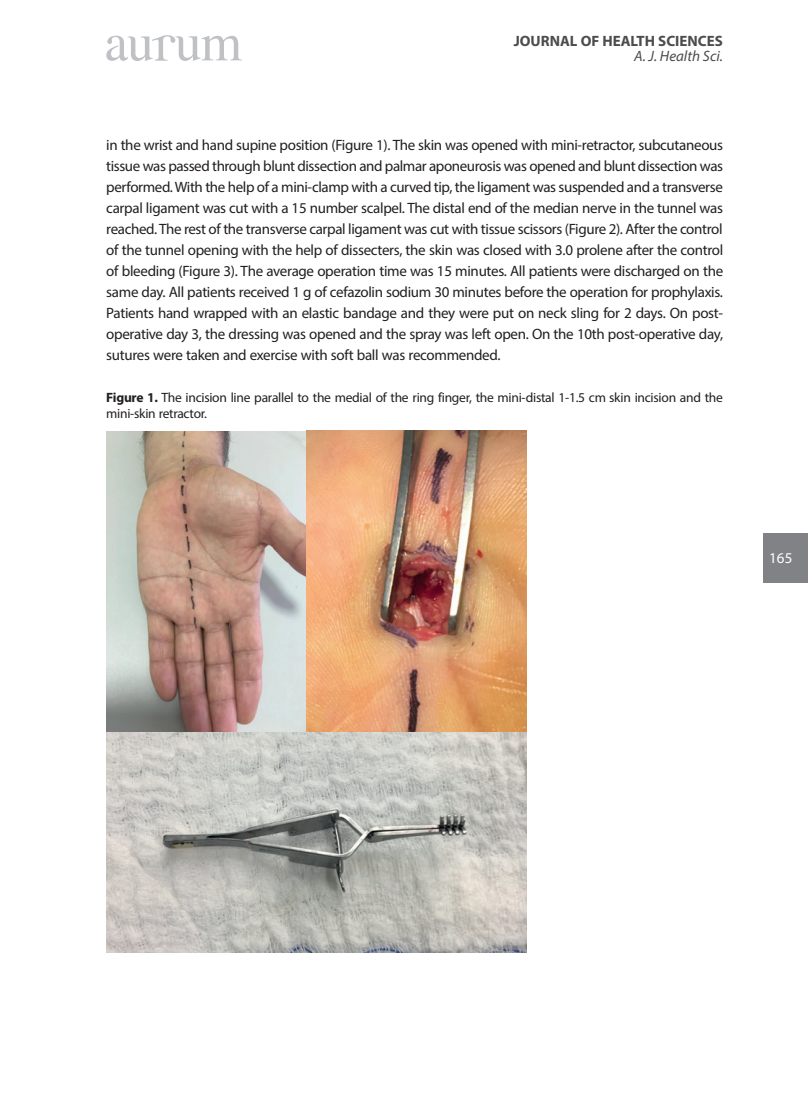
<style>
.page{position:relative;width:808px;height:1106px;background:#fff}
.page>*{position:absolute;margin:0;border:0;box-sizing:border-box;transform-origin:0 0}
.t1{font:15px/21px "Myriad Pro";letter-spacing:-.02em;color:#231f20;text-align:justify}
.t2{font:700 15px "Myriad Pro";color:#4b4c4d}
.t3{font:italic 15px "Myriad Pro";color:#4b4c4d}
.t4{font:15px "Myriad Pro";color:#fff}
.t5{font:13.5px/16.5px "Myriad Pro";letter-spacing:-.02em;color:#231f20}
.s1{font-weight:700}
</style>
<div class="page">
<div style="left:763px;top:533px;width:45px;height:49px;background:#808285"></div>
<svg style="left:106px;top:35px;width:136px;height:26px"></svg>
<img style="left:106px;top:431px;width:421px;height:521px">
<p class="t2" style="left:514px;top:31px;width:211px">JOURNAL OF HEALTH SCIENCES</p>
<p class="t3" style="left:634px;top:47px;width:90px">A. J. Health Sci.</p>
<p class="t1" style="left:106px;top:134px;width:618px">in the wrist and hand supine position (Figure 1). The skin was opened with mini-retractor, subcutaneous tissue was passed through blunt dissection and palmar aponeurosis was opened and blunt dissection was performed. With the help of a mini-clamp with a curved tip, the ligament was suspended and a transverse carpal ligament was cut with a 15 number scalpel. The distal end of the median nerve in the tunnel was reached. The rest of the transverse carpal ligament was cut with tissue scissors (Figure 2). After the control of the tunnel opening with the help of dissecters, the skin was closed with 3.0 prolene after the control of bleeding (Figure 3). The average operation time was 15 minutes. All patients were discharged on the same day. All patients received 1 g of cefazolin sodium 30 minutes before the operation for prophylaxis.<br>Patients hand wrapped with an elastic bandage and they were put on neck sling for 2 days. On post&shy;operative day 3, the dressing was opened and the spray was left open. On the 10th post-operative day, sutures were taken and exercise with soft ball was recommended.</p>
<p class="t5" style="left:106px;top:388px;width:618px"><span class="s1">Figure 1.</span> The incision line parallel to the medial of the ring finger, the mini-distal 1-1.5 cm skin incision and the mini-skin retractor.</p>
<p class="t4" style="left:769px;top:549px;width:25px">165</p>
</div>
